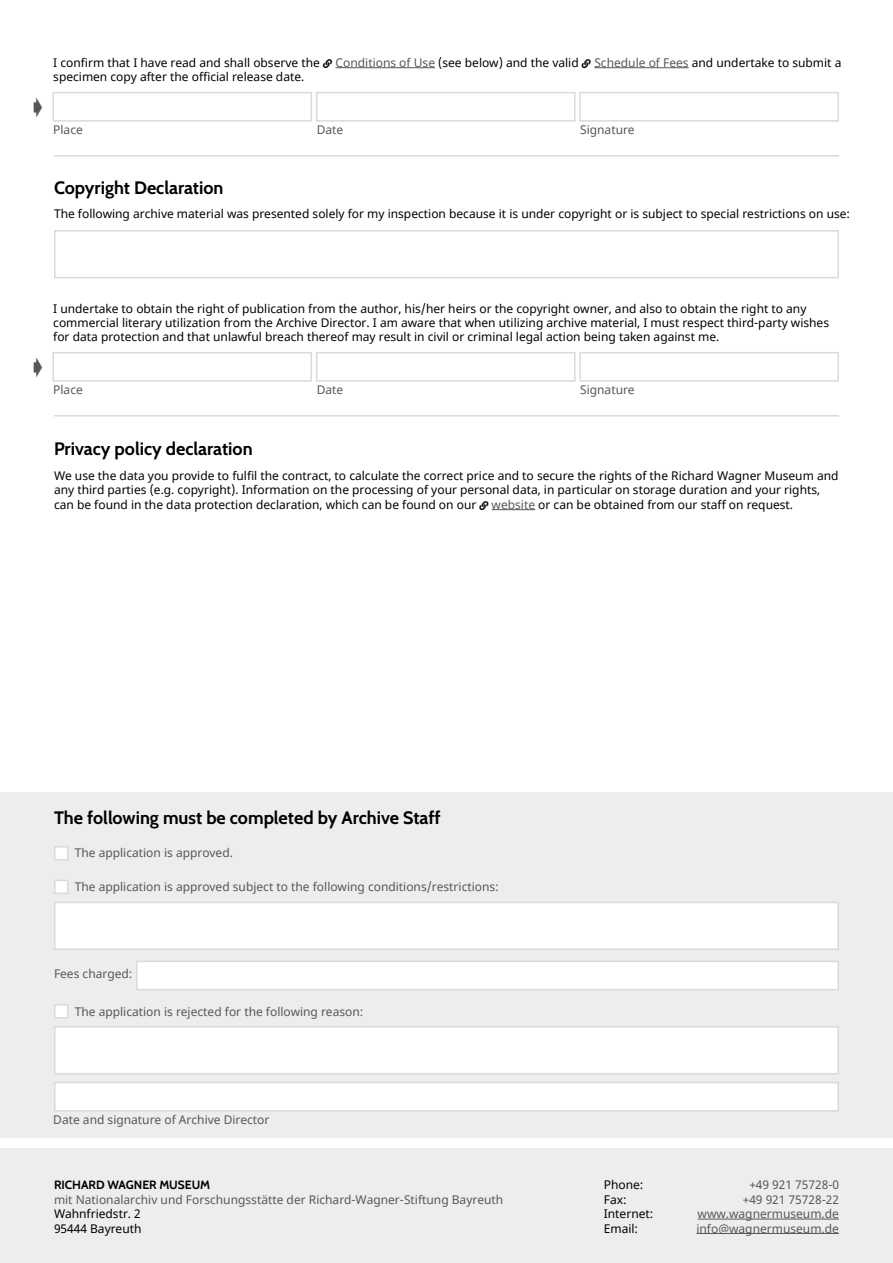
<style>
.page{position:relative;width:893px;height:1263px;background:#fff}
.page>*{position:absolute;margin:0;border:0;box-sizing:border-box;transform-origin:0 0}
.t1{font:22.5px "Arial Unicode MS";color:#575756}
.t2{font:700 18px "Cabin";color:#000}
.t3{font:12px/14.4px "Noto Sans";color:#000}
.t4{font:12px/14.4px "Noto Sans";color:#575756;text-align:right}
.t5{font:700 12px "Cabin";color:#000}
.s1{color:#575756}
</style>
<div class="page">
<div style="left:0;top:1148px;width:893px;height:115px;background:#ededed"></div>
<hr style="left:698px;top:1219px;width:141px;height:1px;background:#575756">
<hr style="left:696px;top:1233px;width:143px;height:1px;background:#575756">
<div style="left:52px;top:92px;width:260px;height:30px;background:#fff;border:2px solid #dadada"></div>
<div style="left:52px;top:352px;width:260px;height:30px;background:#fff;border:2px solid #dadada"></div>
<div style="left:316px;top:92px;width:260px;height:30px;background:#fff;border:2px solid #dadada"></div>
<div style="left:316px;top:352px;width:260px;height:30px;background:#fff;border:2px solid #dadada"></div>
<div style="left:579px;top:92px;width:260px;height:30px;background:#fff;border:2px solid #dadada"></div>
<div style="left:579px;top:352px;width:260px;height:30px;background:#fff;border:2px solid #dadada"></div>
<hr style="left:336px;top:67px;width:99px;height:1px;background:#575756">
<hr style="left:594px;top:67px;width:95px;height:1px;background:#575756">
<hr style="left:54px;top:155px;width:785px;height:1px;background:#dadada">
<hr style="left:54px;top:415px;width:785px;height:2px;background:#dadada">
<div style="left:54px;top:230px;width:785px;height:48px;background:#fff;border:2px solid #dadada"></div>
<hr style="left:492px;top:509px;width:43px;height:1px;background:#575756">
<div style="left:0;top:793px;width:893px;height:345px;background:#ededed"></div>
<div style="left:54px;top:880px;width:14px;height:14px;background:#fff;border:2px solid #dadada"></div>
<div style="left:54px;top:846px;width:14px;height:14px;background:#fff;border:2px solid #dadada"></div>
<div style="left:54px;top:1004px;width:14px;height:14px;background:#fff;border:2px solid #dadada"></div>
<div style="left:136px;top:961px;width:703px;height:29px;background:#fff;border:2px solid #dadada"></div>
<div style="left:54px;top:1082px;width:785px;height:29px;background:#fff;border:2px solid #dadada"></div>
<div style="left:54px;top:902px;width:785px;height:48px;background:#fff;border:2px solid #dadada"></div>
<div style="left:54px;top:1026px;width:785px;height:48px;background:#fff;border:2px solid #dadada"></div>
<h1 class="t1" style="left:33px;top:91px;width:12px">➧</h1>
<p class="t3" style="left:53px;top:56px;width:268px">I confirm that I have read and shall observe the</p>
<p class="t3" style="left:336px;top:56px;width:245px"><span class="s1">Conditions of Use</span> (see below) and the valid</p>
<p class="t3" style="left:594px;top:56px;width:249px"><span class="s1">Schedule of Fees</span> and undertake to submit a</p>
<p class="t3" style="left:53px;top:70px;width:253px">specimen copy after the official release date.</p>
<p class="t4" style="left:53px;top:123px;width:31px">Place</p>
<p class="t4" style="left:317px;top:123px;width:28px">Date</p>
<p class="t4" style="left:580px;top:123px;width:56px">Signature</p>
<h2 class="t2" style="left:54px;top:176px;width:171px">Copyright Declaration</h2>
<p class="t3" style="left:54px;top:207px;width:798px">The following archive material was presented solely for my inspection because it is under copyright or is subject to special restrictions on use:</p>
<h1 class="t1" style="left:33px;top:351px;width:12px">➧</h1>
<p class="t3" style="left:53px;top:301px;width:777px">I undertake to obtain the right of publication from the author, his/her heirs or the copyright owner, and also to obtain the right to any commercial literary utilization from the Archive Director. I am aware that when utilizing archive material, I must respect third-party wishes for data protection and that unlawful breach thereof may result in civil or criminal legal action being taken against me.</p>
<p class="t4" style="left:53px;top:383px;width:31px">Place</p>
<p class="t4" style="left:317px;top:383px;width:28px">Date</p>
<p class="t4" style="left:580px;top:383px;width:56px">Signature</p>
<h2 class="t2" style="left:54px;top:438px;width:200px">Privacy policy declaration</h2>
<p class="t3" style="left:54px;top:469px;width:786px">We use the data you provide to fulfil the contract, to calculate the correct price and to secure the rights of the Richard Wagner Museum and any third parties (e.g. copyright). Information on the processing of your personal data, in particular on storage duration and your rights, can be found in the data protection declaration, which can be found on our</p>
<p class="t3" style="left:492px;top:498px;width:303px"><span class="s1">website</span> or can be obtained from our staff on request.</p>
<h2 class="t2" style="left:54px;top:807px;width:388px">The following must be completed by Archive Staff</h2>
<p class="t4" style="left:75px;top:846px;width:160px">The application is approved.</p>
<p class="t4" style="left:75px;top:880px;width:426px">The application is approved subject to the following conditions/restrictions:</p>
<p class="t4" style="left:54px;top:966px;width:80px">Fees charged:</p>
<p class="t4" style="left:75px;top:1004px;width:290px">The application is rejected for the following reason:</p>
<p class="t4" style="left:53px;top:1113px;width:218px">Date and signature of Archive Director</p>
<p class="t5" style="left:54px;top:1178px;width:158px">RICHARD WAGNER MUSEUM</p>
<p class="t4" style="left:54px;top:1192px;width:451px">mit Nationalarchiv und Forschungsstätte der Richard-Wagner-Stiftung Bayreuth</p>
<p class="t3" style="left:54px;top:1207px;width:89px">Wahnfriedstr. 2<br>95444 Bayreuth</p>
<p class="t3" style="left:604px;top:1178px;width:51px">Phone:<br>Fax:<br>Internet:<br>Email:</p>
<p class="t4" style="left:696px;top:1178px;width:144px">+49 921 75728-0<br>+49 921 75728-22 www.wagnermuseum.de info@wagnermuseum.de</p>
</div>
